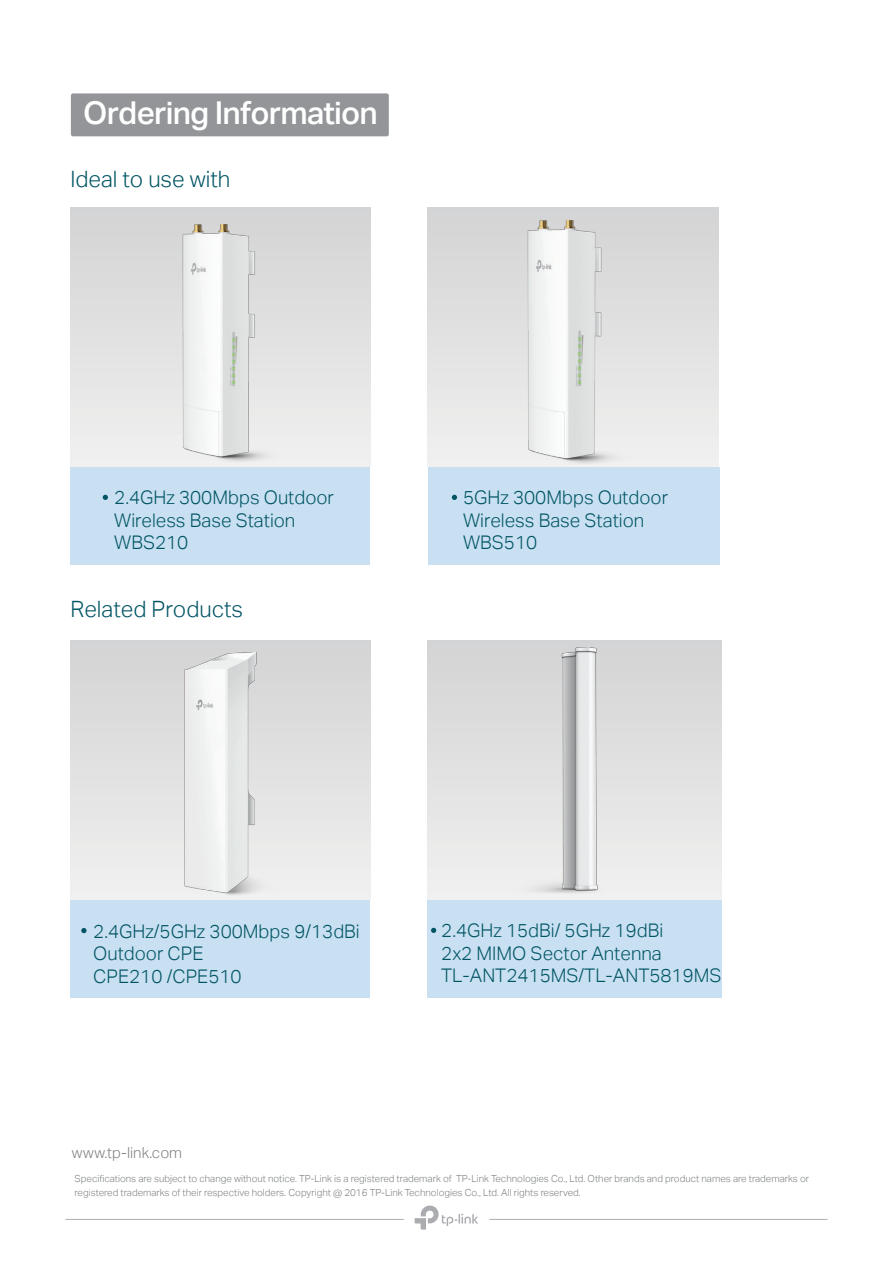
<style>
.page{position:relative;width:893px;height:1263px;background:#fff}
.page>*{position:absolute;margin:0;border:0;box-sizing:border-box;transform-origin:0 0}
.t1{font:500 31.5px "Aktiv Grotesk Trial";letter-spacing:-.025em;color:#fff}
.t2{font:300 22.5px "Aktiv Grotesk Trial";color:#005464}
.t3{font:300 18.75px/22.5px "Aktiv Grotesk Trial";color:#005464}
.t4{font:300 15.15px "Aktiv Grotesk Trial";color:#7e8083}
.t5{font:300 9.75px/13.5px "Aktiv Grotesk Trial";color:#7e8083}
</style>
<div class="page">
<div style="left:71px;top:93px;width:318px;height:43px;background:#939598;border-radius:2px"></div>
<div style="left:70px;top:208px;width:300px;height:259px;background:linear-gradient(to bottom,#d3d3d4,#f0f0f0)"></div>
<div style="left:427px;top:208px;width:291px;height:259px;background:linear-gradient(to bottom,#d3d3d4,#f0f0f0)"></div>
<div style="left:70px;top:467px;width:300px;height:97px;background:#c8e0f1"></div>
<div style="left:429px;top:467px;width:291px;height:97px;background:#c8e0f1"></div>
<img style="left:183px;top:225px;width:103px;height:238px">
<svg style="left:452px;top:495px;width:5px;height:5px"></svg>
<img style="left:527px;top:220px;width:106px;height:244px">
<div style="left:70px;top:641px;width:300px;height:259px;background:linear-gradient(to bottom,#d3d3d4,#f0f0ef)"></div>
<div style="left:427px;top:641px;width:294px;height:259px;background:linear-gradient(to bottom,#d3d3d5,#f0f0f0)"></div>
<div style="left:70px;top:900px;width:300px;height:97px;background:#c8e0f1"></div>
<div style="left:427px;top:900px;width:294px;height:97px;background:#c8e0f1"></div>
<svg style="left:431px;top:928px;width:5px;height:5px"></svg>
<svg style="left:103px;top:495px;width:5px;height:5px"></svg>
<svg style="left:81px;top:928px;width:6px;height:5px"></svg>
<img style="left:515px;top:647px;width:90px;height:246px">
<hr style="left:65px;top:1219px;width:339px;height:1px;background:#acaeb0">
<hr style="left:489px;top:1219px;width:338px;height:1px;background:#acaeb0">
<svg style="left:415px;top:1205px;width:63px;height:24px"></svg>
<img style="left:185px;top:652px;width:87px;height:245px">
<h1 class="t1" style="left:83px;top:94px;width:296px">Ordering Information</h1>
<h2 class="t2" style="left:70px;top:166px;width:161px">Ideal to use with</h2>
<h3 class="t3" style="left:114px;top:487px;width:221px">2.4GHz 300Mbps Outdoor<br>Wireless Base Station<br>WBS210</h3>
<h3 class="t3" style="left:463px;top:487px;width:206px">5GHz 300Mbps Outdoor<br>Wireless Base Station<br>WBS510</h3>
<h2 class="t2" style="left:70px;top:596px;width:174px">Related Products</h2>
<h3 class="t3" style="left:93px;top:920px;width:268px">2.4GHz/5GHz 300Mbps 9/13dBi<br>Outdoor CPE<br>CPE210 /CPE510</h3>
<h3 class="t4" style="left:72px;top:1144px;width:112px">www.tp-link.com</h3>
<h3 class="t3" style="left:441px;top:919px;width:282px">2.4GHz 15dBi/ 5GHz 19dBi<br>2x2 MIMO Sector Antenna<br>TL-ANT2415MS/TL-ANT5819MS</h3>
<p class="t5" style="left:75px;top:1172px;width:736px">Specifications are subject to change without notice. TP-Link is a registered trademark of TP-Link Technologies Co., Ltd. Other brands and product names are trademarks or registered trademarks of their respective holders. Copyright @ 2016 TP-Link Technologies Co., Ltd. All rights reserved.</p>
</div>
